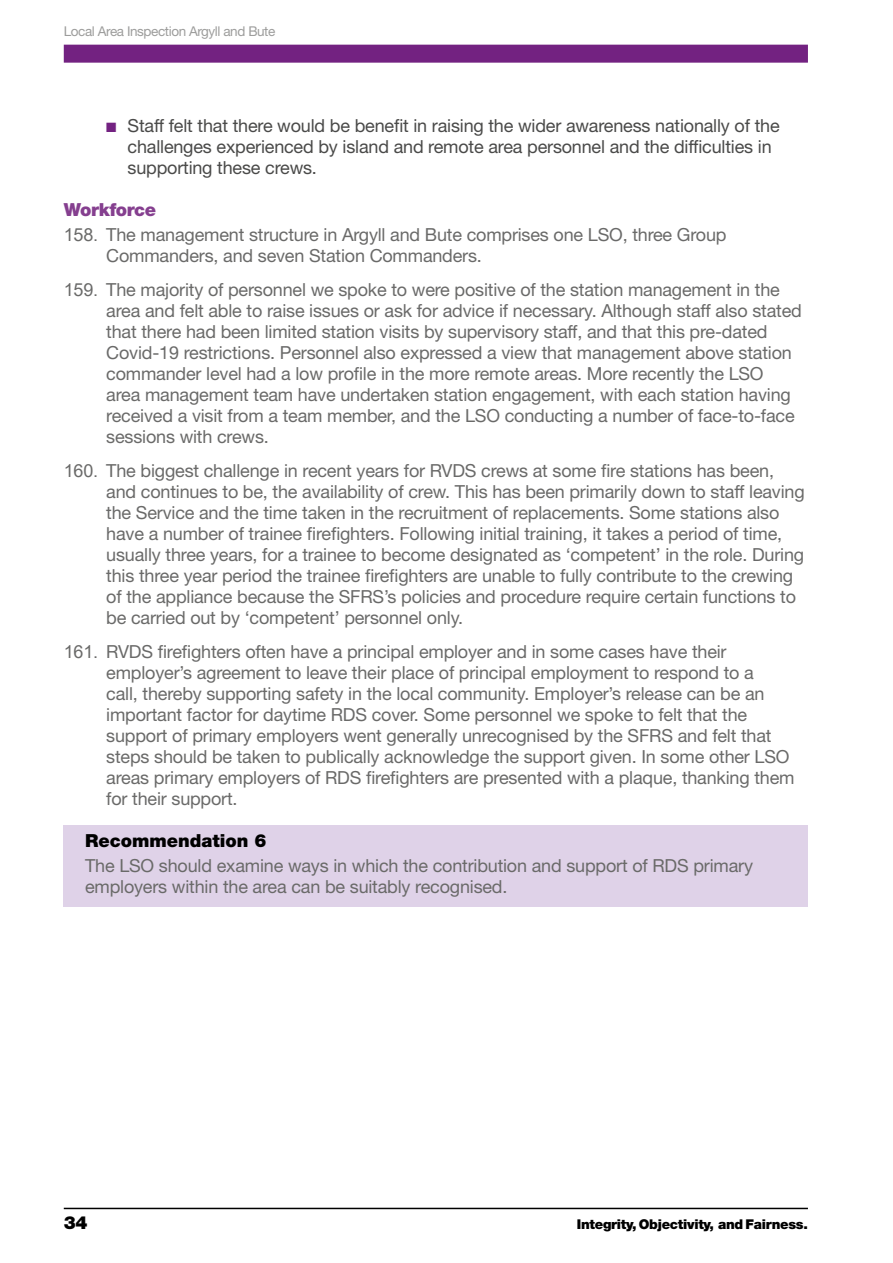
<style>
.page{position:relative;width:893px;height:1263px;background:#fff}
.page>*{position:absolute;margin:0;border:0;box-sizing:border-box;transform-origin:0 0}
.t1{font:18px/21px "Helvetica Neue LT Std";letter-spacing:-.01em;color:#6a6a69}
.t2{font:18px/21px "Helvetica Neue LT Std";letter-spacing:-.01em;color:#4a4a49}
.t3{font:900 18px "Helvetica Neue LT Std";color:#000}
.t4{font:900 13.5px "Helvetica Neue LT Std";letter-spacing:-.02em;color:#000}
.t5{font:13.5px "Helvetica Neue LT Std";letter-spacing:-.03em;color:#9d9d9c}
.s1{color:#732281}
.s2{font-weight:900;color:#853f8f}
.s3{font-family:"Arial"}
</style>
<div class="page">
<div style="left:64px;top:45px;width:744px;height:18px;background:#732281"></div>
<hr style="left:64px;top:1208px;width:744px;height:1px;background:#000">
<div style="left:64px;top:826px;width:744px;height:35px;background:#dfd2e8"></div>
<div style="left:64px;top:851px;width:744px;height:56px;background:#dfd2e8"></div>
<p class="t5" style="left:64px;top:24px;width:213px">Local Area Inspection Argyll and Bute</p>
<p class="t2" style="left:128px;top:115px;width:654px;text-indent:-21px"><span class="s1">■</span> Staff felt that there would be benefit in raising the wider awareness nationally of the challenges experienced by island and remote area personnel and the difficulties in supporting these crews.</p>
<p class="t1" style="left:64px;top:197px;width:664px;line-height:25.2px"><span class="s2">Workforce<br></span><span class="s3">158.</span> The management structure in Argyll and Bute comprises one LSO, three Group</p>
<p class="t1" style="left:64px;top:239px;width:718px;line-height:33.8px;text-indent:43px">Commanders, and seven Station Commanders.<br><span class="s3">159.</span> The majority of personnel we spoke to were positive of the station management in the</p>
<p class="t1" style="left:106px;top:300px;width:697px">area and felt able to raise issues or ask for advice if necessary. Although staff also stated that there had been limited station visits by supervisory staff, and that this pre-dated Covid-19 restrictions. Personnel also expressed a view that management above station commander level had a low profile in the more remote areas. More recently the LSO area management team have undertaken station engagement, with each station having received a visit from a team member, and the LSO conducting a number of face-to-face sessions with crews.</p>
<p class="t1" style="left:106px;top:460px;width:700px;text-indent:-43px"><span class="s3">160.</span> The biggest challenge in recent years for RVDS crews at some fire stations has been, and continues to be, the availability of crew. This has been primarily down to staff leaving the Service and the time taken in the recruitment of replacements. Some stations also have a number of trainee firefighters. Following initial training, it takes a period of time, usually three years, for a trainee to become designated as ‘competent’ in the role. During this three year period the trainee firefighters are unable to fully contribute to the crewing of the appliance because the SFRS’s policies and procedure require certain functions to be carried out by ‘competent’ personnel only.</p>
<p class="t1" style="left:106px;top:641px;width:690px;text-indent:-43px"><span class="s3">161.</span> RVDS firefighters often have a principal employer and in some cases have their employer’s agreement to leave their place of principal employment to respond to a<br>call, thereby supporting safety in the local community. Employer’s release can be an important factor for daytime RDS cover. Some personnel we spoke to felt that the support of primary employers went generally unrecognised by the SFRS and felt that steps should be taken to publically acknowledge the support given. In some other LSO areas primary employers of RDS firefighters are presented with a plaque, thanking them for their support.</p>
<p class="t3" style="left:85px;top:830px;width:183px">Recommendation 6</p>
<p class="t1" style="left:85px;top:855px;width:669px">The LSO should examine ways in which the contribution and support of RDS primary employers within the area can be suitably recognised.</p>
<p class="t3" style="left:64px;top:1212px;width:25px">34</p>
<p class="t4" style="left:577px;top:1216px;width:233px">Integrity, Objectivity, and Fairness.</p>
</div>
